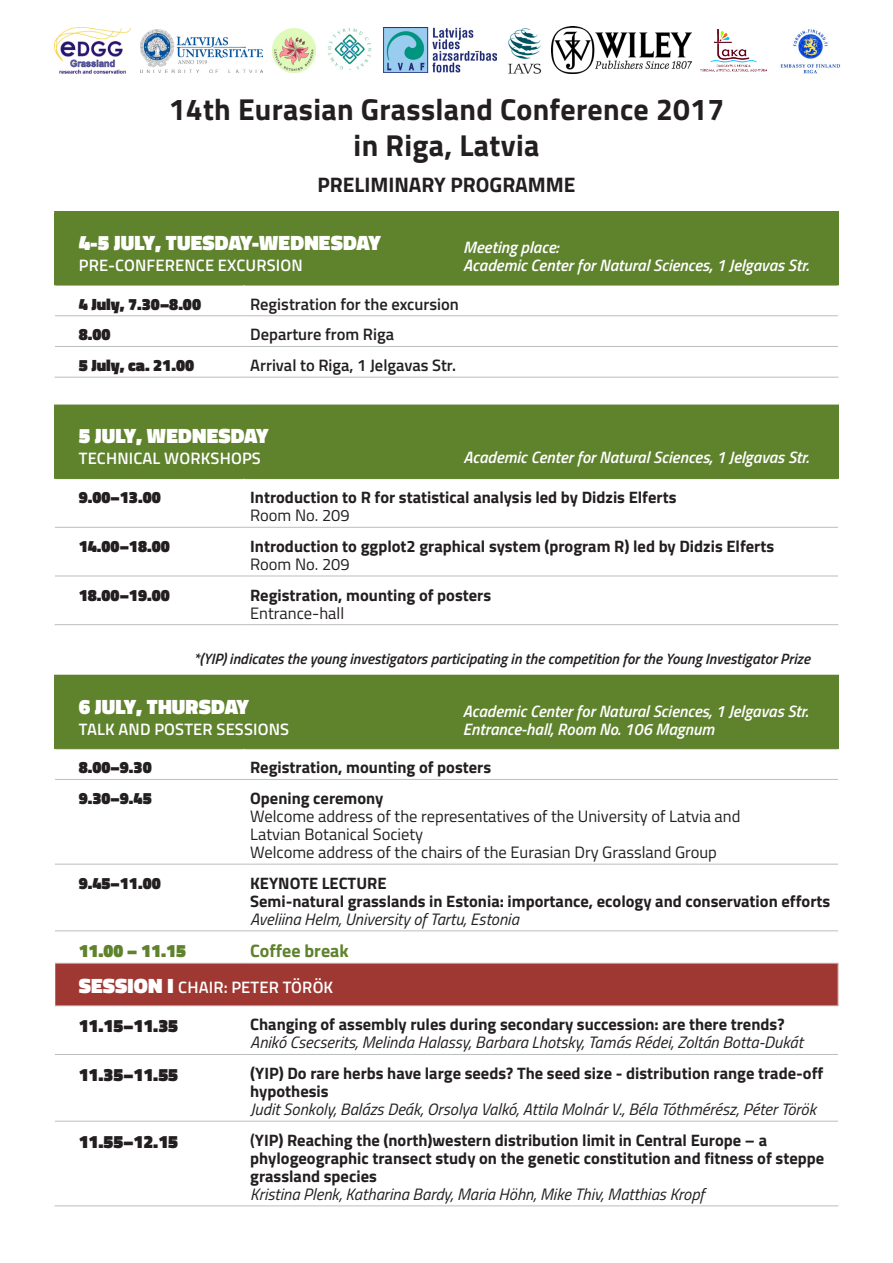
<style>
.page{position:relative;width:893px;height:1263px;background:#fff}
.page>*{position:absolute;margin:0;border:0;box-sizing:border-box;transform-origin:0 0}
.t1{font:700 30.3px "Titillium Web";letter-spacing:.01em;color:#231f20}
.t2{font:900 21px "Titillium Web";letter-spacing:.01em;color:#fff}
.t3{font:700 21px "Titillium Web";color:#231f20}
.t4{font:900 18px "Titillium Web";color:#231f20}
.t5{font:900 18px "Titillium Web";color:#5f822d}
.t6{font:700 18px "Titillium Web";color:#5f822d}
.t7{font:700 16.5px/18px "Titillium Web";color:#231f20}
.t8{font:italic 16.5px "Titillium Web";color:#231f20}
.t9{font:italic 600 16.5px "Titillium Web";color:#fff}
.t10{font:16.5px "Titillium Web";color:#231f20}
.t11{font:900 16.5px "Titillium Web";color:#231f20}
.t12{font:600 16.5px "Titillium Web";letter-spacing:.01em;color:#fff}
.t13{font:600 16.5px "Titillium Web";color:#231f20}
.t14{font:italic 600 15px "Titillium Web";color:#231f20}
.s1{font-weight:900;font-size:21px}
.s2{font-weight:600}
</style>
<div class="page">
<img style="left:54px;top:28px;width:76px;height:46px">
<img style="left:140px;top:29px;width:123px;height:43px">
<img style="left:273px;top:28px;width:43px;height:45px">
<img style="left:328px;top:28px;width:44px;height:42px">
<img style="left:383px;top:28px;width:113px;height:45px">
<img style="left:508px;top:28px;width:33px;height:46px">
<img style="left:552px;top:27px;width:139px;height:46px">
<img style="left:700px;top:30px;width:67px;height:42px">
<img style="left:780px;top:29px;width:61px;height:45px">
<div style="left:55px;top:212px;width:783px;height:73px;background:#5f822d"></div>
<svg style="left:55px;top:316px;width:783px;height:61px"></svg>
<hr style="left:54px;top:211px;width:190px;height:2px;background:#5f822d">
<hr style="left:54px;top:213px;width:2px;height:72px;background:#5f822d">
<hr style="left:244px;top:211px;width:595px;height:2px;background:#5f822d">
<hr style="left:837px;top:213px;width:2px;height:72px;background:#5f822d">
<hr style="left:54px;top:285px;width:190px;height:1px;background:#5f822d">
<hr style="left:244px;top:285px;width:595px;height:1px;background:#5f822d">
<hr style="left:54px;top:285px;width:1px;height:31px;background:#fff">
<hr style="left:244px;top:285px;width:1px;height:31px;background:#fff">
<hr style="left:838px;top:285px;width:1px;height:31px;background:#fff">
<hr style="left:244px;top:316px;width:1px;height:30px;background:#fff">
<hr style="left:244px;top:347px;width:1px;height:30px;background:#fff">
<hr style="left:55px;top:315px;width:189px;height:1px;background:#bcbdc0">
<hr style="left:244px;top:315px;width:594px;height:1px;background:#bcbdc0">
<hr style="left:55px;top:346px;width:189px;height:1px;background:#bcbdc0">
<hr style="left:244px;top:346px;width:594px;height:1px;background:#bcbdc0">
<hr style="left:55px;top:377px;width:189px;height:1px;background:#bcbdc0">
<hr style="left:244px;top:377px;width:594px;height:1px;background:#bcbdc0">
<div style="left:55px;top:405px;width:783px;height:74px;background:#5f822d"></div>
<svg style="left:55px;top:479px;width:783px;height:97px"></svg>
<hr style="left:54px;top:405px;width:190px;height:1px;background:#5f822d">
<hr style="left:54px;top:406px;width:2px;height:72px;background:#5f822d">
<hr style="left:244px;top:405px;width:595px;height:1px;background:#5f822d">
<hr style="left:837px;top:406px;width:2px;height:72px;background:#5f822d">
<hr style="left:54px;top:478px;width:190px;height:1px;background:#5f822d">
<hr style="left:244px;top:478px;width:595px;height:1px;background:#5f822d">
<hr style="left:244px;top:479px;width:1px;height:48px;background:#fff">
<hr style="left:244px;top:527px;width:1px;height:49px;background:#fff">
<hr style="left:55px;top:527px;width:189px;height:1px;background:#bcbdc0">
<hr style="left:244px;top:527px;width:594px;height:1px;background:#bcbdc0">
<hr style="left:55px;top:576px;width:189px;height:1px;background:#bcbdc0">
<hr style="left:244px;top:576px;width:594px;height:1px;background:#bcbdc0">
<hr style="left:55px;top:624px;width:189px;height:1px;background:#bcbdc0">
<hr style="left:244px;top:624px;width:594px;height:1px;background:#bcbdc0">
<div style="left:55px;top:675px;width:783px;height:74px;background:#5f822d"></div>
<svg style="left:55px;top:749px;width:783px;height:372px"></svg>
<div style="left:55px;top:963px;width:783px;height:43px;background:#9f3832"></div>
<hr style="left:54px;top:675px;width:190px;height:1px;background:#5f822d">
<hr style="left:54px;top:676px;width:2px;height:72px;background:#5f822d">
<hr style="left:244px;top:675px;width:595px;height:1px;background:#5f822d">
<hr style="left:837px;top:676px;width:2px;height:72px;background:#5f822d">
<hr style="left:54px;top:748px;width:190px;height:1px;background:#5f822d">
<hr style="left:244px;top:748px;width:595px;height:1px;background:#5f822d">
<hr style="left:244px;top:749px;width:1px;height:30px;background:#fff">
<hr style="left:244px;top:780px;width:1px;height:84px;background:#fff">
<hr style="left:244px;top:864px;width:1px;height:67px;background:#fff">
<hr style="left:244px;top:931px;width:1px;height:32px;background:#fff">
<hr style="left:244px;top:1006px;width:1px;height:48px;background:#fff">
<hr style="left:244px;top:1055px;width:1px;height:66px;background:#fff">
<hr style="left:55px;top:779px;width:189px;height:1px;background:#bcbdc0">
<hr style="left:244px;top:779px;width:594px;height:1px;background:#bcbdc0">
<hr style="left:55px;top:864px;width:189px;height:1px;background:#bcbdc0">
<hr style="left:244px;top:864px;width:594px;height:1px;background:#bcbdc0">
<hr style="left:55px;top:930px;width:189px;height:1px;background:#bcbdc0">
<hr style="left:244px;top:930px;width:594px;height:1px;background:#bcbdc0">
<hr style="left:55px;top:963px;width:189px;height:1px;background:#bcbdc0">
<hr style="left:244px;top:963px;width:594px;height:1px;background:#bcbdc0">
<hr style="left:55px;top:1005px;width:189px;height:1px;background:#bcbdc0">
<hr style="left:244px;top:1005px;width:594px;height:1px;background:#bcbdc0">
<hr style="left:55px;top:1054px;width:189px;height:1px;background:#bcbdc0">
<hr style="left:244px;top:1054px;width:594px;height:1px;background:#bcbdc0">
<hr style="left:55px;top:1121px;width:189px;height:1px;background:#bcbdc0">
<hr style="left:244px;top:1121px;width:594px;height:1px;background:#bcbdc0">
<hr style="left:55px;top:1205px;width:189px;height:1px;background:#bcbdc0">
<hr style="left:244px;top:1205px;width:594px;height:1px;background:#bcbdc0">
<p class="t1" style="left:169px;top:86px;width:557px">14th Eurasian Grassland Conference 2017</p>
<p class="t1" style="left:354px;top:122px;width:187px">in Riga, Latvia</p>
<p class="t3" style="left:317px;top:169px;width:260px">PRELIMINARY PROGRAMME</p>
<p class="t2" style="left:79px;top:227px;width:304px">4-5 JULY, TUESDAY-WEDNESDAY</p>
<p class="t12" style="left:79px;top:253px;width:226px">PRE-CONFERENCE EXCURSION</p>
<p class="t11" style="left:79px;top:292px;width:124px">4 JULY, 7.30–8.00</p>
<p class="t13" style="left:250px;top:292px;width:210px">Registration for the excursion</p>
<p class="t11" style="left:79px;top:323px;width:33px">8.00</p>
<p class="t13" style="left:250px;top:322px;width:145px">Departure from Riga</p>
<p class="t11" style="left:79px;top:353px;width:117px">5 JULY, CA. 21.00</p>
<p class="t13" style="left:250px;top:353px;width:207px">Arrival to Riga, 1 Jelgavas Str.</p>
<p class="t9" style="left:463px;top:234px;width:97px">Meeting place:</p>
<p class="t9" style="left:463px;top:252px;width:347px">Academic Center for Natural Sciences, 1 Jelgavas Str.</p>
<p class="t2" style="left:79px;top:421px;width:191px">5 JULY, WEDNESDAY</p>
<p class="t12" style="left:79px;top:446px;width:184px">TECHNICAL WORKSHOPS</p>
<p class="t11" style="left:79px;top:485px;width:84px">9.00–13.00</p>
<p class="t7" style="left:250px;top:488px;width:428px">Introduction to R for statistical analysis led by Didzis Elferts</p>
<p class="t10" style="left:250px;top:503px;width:101px">Room No. 209</p>
<p class="t11" style="left:79px;top:534px;width:93px">14.00–18.00</p>
<p class="t7" style="left:250px;top:536px;width:525px">Introduction to ggplot2 graphical system (program R) led by Didzis Elferts</p>
<p class="t10" style="left:250px;top:552px;width:101px">Room No. 209</p>
<p class="t11" style="left:79px;top:583px;width:93px">18.00–19.00</p>
<p class="t7" style="left:250px;top:585px;width:242px">Registration, mounting of posters</p>
<p class="t10" style="left:250px;top:601px;width:95px">Entrance-hall</p>
<p class="t9" style="left:463px;top:444px;width:347px">Academic Center for Natural Sciences, 1 Jelgavas Str.</p>
<p class="t14" style="left:194px;top:648px;width:618px">*(YIP) indicates the young investigators participating in the competition for the Young Investigator Prize</p>
<p class="t2" style="left:79px;top:691px;width:172px">6 JULY, THURSDAY</p>
<p class="t12" style="left:79px;top:716px;width:212px">TALK AND POSTER SESSIONS</p>
<p class="t11" style="left:79px;top:756px;width:74px">8.00–9.30</p>
<p class="t7" style="left:250px;top:758px;width:242px">Registration, mounting of posters</p>
<p class="t11" style="left:79px;top:786px;width:74px">9.30–9.45</p>
<p class="t7" style="left:250px;top:788px;width:135px">Opening ceremony</p>
<p class="t10" style="left:250px;top:804px;width:492px">Welcome address of the representatives of the University of Latvia and</p>
<p class="t10" style="left:250px;top:822px;width:175px">Latvian Botanical Society</p>
<p class="t10" style="left:250px;top:840px;width:468px">Welcome address of the chairs of the Eurasian Dry Grassland Group</p>
<p class="t11" style="left:79px;top:871px;width:84px">9.45–11.00</p>
<p class="t7" style="left:250px;top:873px;width:138px">KEYNOTE LECTURE</p>
<p class="t7" style="left:250px;top:891px;width:582px">Semi-natural grasslands in Estonia: importance, ecology and conservation efforts</p>
<p class="t8" style="left:250px;top:907px;width:270px">Aveliina Helm, University of Tartu, Estonia</p>
<p class="t5" style="left:79px;top:938px;width:109px">11.00 – 11.15</p>
<p class="t6" style="left:250px;top:937px;width:100px">Coffee break</p>
<p class="t2" style="left:79px;top:970px;width:14px">SESS</p>
<p class="t12" style="left:128px;top:975px;width:70px"><span class="s1">ION I</span> Chair</p>
<p class="t12" style="left:224px;top:975px;width:28px">: Peter</p>
<p class="t12" style="left:283px;top:975px;width:51px">Török</p>
<p class="t4" style="left:79px;top:1013px;width:101px">11.15–11.35</p>
<p class="t7" style="left:250px;top:1015px;width:536px">Changing of assembly rules during secondary succession: are there trends?</p>
<p class="t8" style="left:250px;top:1030px;width:554px">Anikó Csecserits, Melinda Halassy, Barbara Lhotsky, Tamás Rédei, Zoltán Botta-Dukát</p>
<p class="t4" style="left:79px;top:1061px;width:101px">11.35–11.55</p>
<p class="t7" style="left:250px;top:1063px;width:575px">(YIP) Do rare herbs have large seeds? The seed size - distribution range trade-off hypothesis</p>
<p class="t8" style="left:250px;top:1097px;width:567px">Judit Sonkoly, Balázs Deák, Orsolya Valkó, Attila Molnár V., Béla Tóthmérész, Péter Török</p>
<p class="t4" style="left:79px;top:1128px;width:101px">11.55–12.15</p>
<p class="t7" style="left:250px;top:1130px;width:575px"><span class="s2">(</span>YIP) Reaching the (north)western distribution limit in Central Europe – a phylogeographic transect study on the genetic constitution and fitness of steppe grassland species</p>
<p class="t8" style="left:250px;top:1182px;width:456px">Kristina Plenk, Katharina Bardy, Maria Höhn, Mike Thiv, Matthias Kropf</p>
<p class="t9" style="left:463px;top:698px;width:347px">Academic Center for Natural Sciences, 1 Jelgavas Str.</p>
<p class="t9" style="left:463px;top:716px;width:253px">Entrance-hall, Room No. 106 Magnum</p>
</div>
